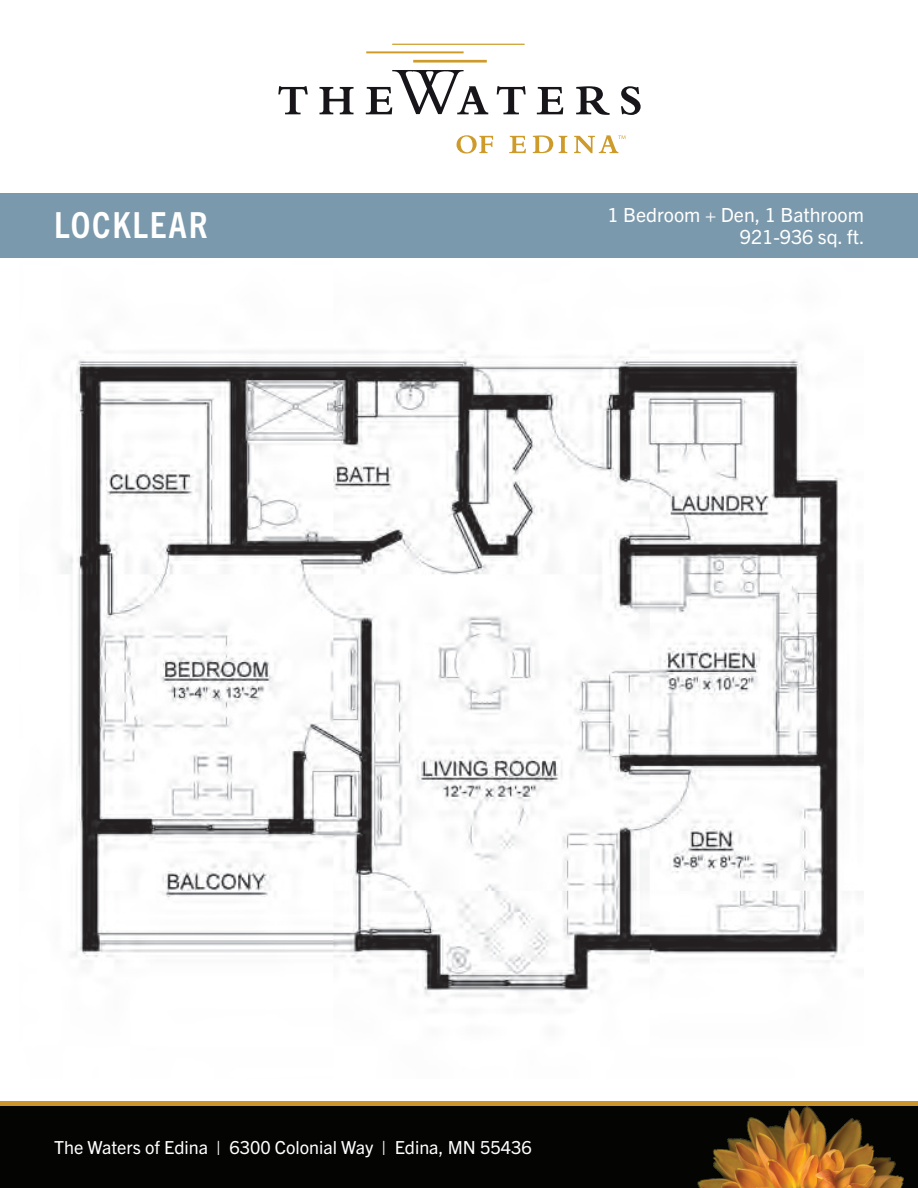
<style>
.page{position:relative;width:918px;height:1188px;background:#fff}
.page>*{position:absolute;margin:0;border:0;box-sizing:border-box;transform-origin:0 0}
.t1{font:700 condensed 36px "Trade Gothic Next LT Pro";letter-spacing:.05em;color:#fff}
.t2{font:19.5px "Trade Gothic Next LT Pro";color:#fff}
.t3{font:18px "Trade Gothic Next LT Pro";color:#fff}
</style>
<div class="page">
<div style="left:0;top:193px;width:918px;height:64px;background:#7b99ac"></div>
<div style="left:0;top:1106px;width:918px;height:82px;background:#040503"></div>
<img style="left:697px;top:1106px;width:207px;height:82px">
<div style="left:0;top:1101px;width:918px;height:5px;background:#ca952a"></div>
<hr style="left:413px;top:60px;width:74px;height:3px;background:#ce9b2a">
<hr style="left:366px;top:51px;width:98px;height:2px;background:#ce9b2a">
<hr style="left:392px;top:44px;width:133px;height:1px;background:#ce9b2a">
<svg style="left:278px;top:70px;width:363px;height:45px"></svg>
<svg style="left:457px;top:135px;width:36px;height:19px"></svg>
<svg style="left:509px;top:136px;width:17px;height:17px"></svg>
<svg style="left:533px;top:135px;width:20px;height:18px"></svg>
<svg style="left:559px;top:136px;width:8px;height:17px"></svg>
<svg style="left:574px;top:135px;width:51px;height:18px"></svg>
<img style="left:61px;top:345px;width:784px;height:658px">
<h1 class="t1" style="left:54px;top:200px;width:155px">LOCKLEAR</h1>
<p class="t2" style="left:607px;top:201px;width:258px">1 Bedroom + Den, 1 Bathroom</p>
<p class="t2" style="left:740px;top:224px;width:126px">921-936 sq. ft.</p>
<p class="t3" style="left:54px;top:1135px;width:479px">The Waters of Edina | 6300 Colonial Way | Edina, MN 55436</p>
</div>
